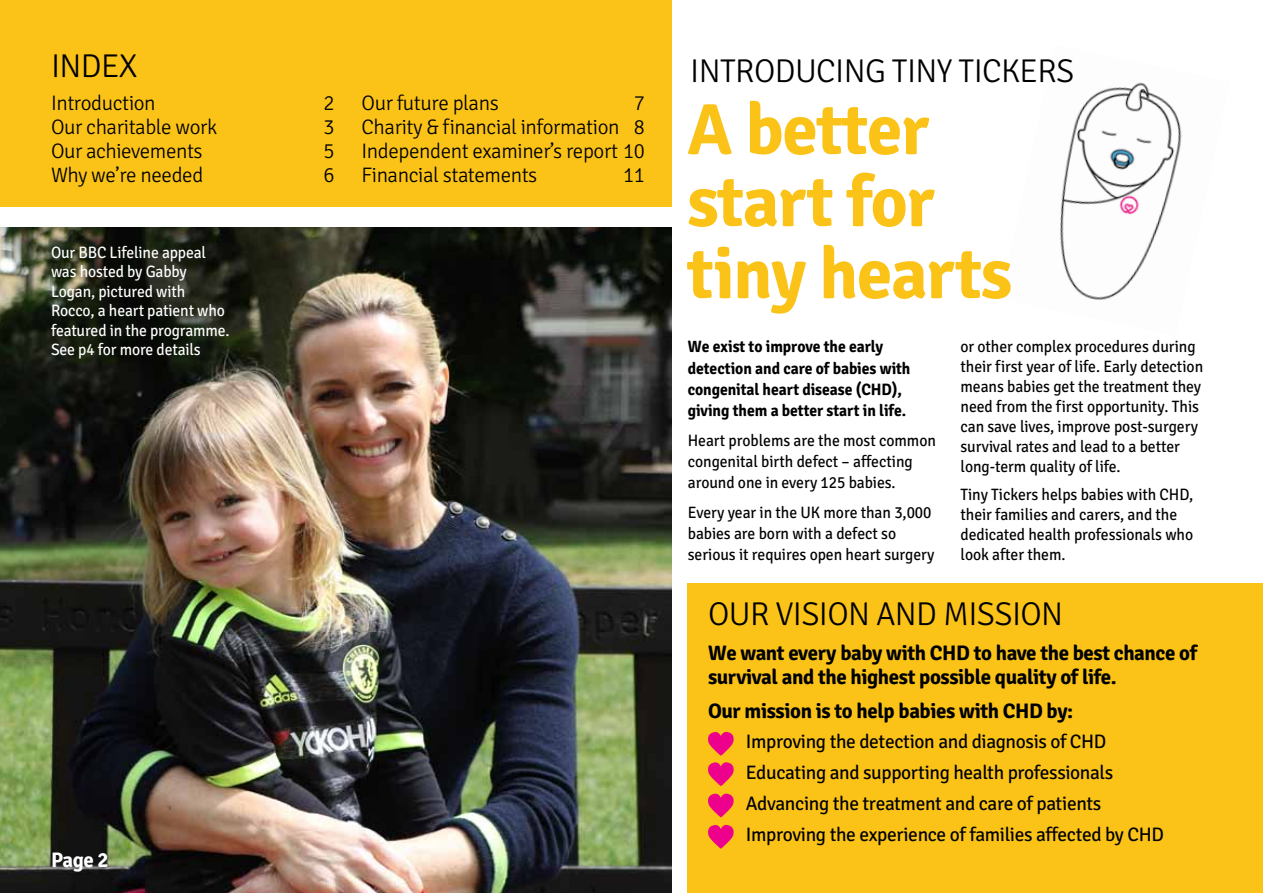
<style>
.page{position:relative;width:1263px;height:893px;background:#fff}
.page>*{position:absolute;margin:0;border:0;box-sizing:border-box;transform-origin:0 0}
.t1{font:700 72px/72px "Signika Negative";letter-spacing:-.02em;color:#fbc318}
.t2{font:300 33px "Signika Negative";letter-spacing:-.02em;color:#000}
.t3{font:300 21px/24px "Signika Negative";letter-spacing:-.02em;color:#000;text-align:justify}
.t4{font:700 21px/24px "Signika Negative";letter-spacing:-.02em;color:#000}
.t5{font:700 21px "Signika Negative";color:#fff}
.t6{font:19.5px/31px "Signika Negative";letter-spacing:-.02em;color:#000}
.t7{font:16.5px/20px "Signika Negative";letter-spacing:-.005em;color:#000;scale:.95 1}
.t8{font:16.5px/19.5px "Signika Negative";letter-spacing:-.01em;color:#fff;scale:.95 1}
.t9{font:700 16.5px/21.1px "Signika Negative";letter-spacing:-.005em;color:#000;scale:.95 1}
</style>
<div class="page">
<div style="left:687px;top:583px;width:576px;height:310px;background:#fbc318"></div>
<img style="left:0;top:227px;width:672px;height:666px">
<div style="left:0;top:0;width:672px;height:206px;background:#fbc318"></div>
<img style="left:1060px;top:82px;width:122px;height:218px">
<svg style="left:708px;top:732px;width:26px;height:24px"></svg>
<svg style="left:708px;top:762px;width:26px;height:24px"></svg>
<svg style="left:708px;top:794px;width:26px;height:23px"></svg>
<svg style="left:708px;top:825px;width:26px;height:24px"></svg>
<h2 class="t2" style="left:51px;top:48px;width:88px">index</h2>
<p class="t3" style="left:51px;top:91px;width:106px">Introduction</p>
<p class="t3" style="left:323px;top:91px;width:13px">2</p>
<p class="t3" style="left:51px;top:115px;width:168px">Our charitable work</p>
<p class="t3" style="left:323px;top:115px;width:13px">3</p>
<p class="t3" style="left:51px;top:139px;width:153px">Our achievements</p>
<p class="t3" style="left:323px;top:139px;width:13px">5</p>
<p class="t3" style="left:51px;top:163px;width:154px">Why we’re needed</p>
<p class="t3" style="left:323px;top:163px;width:13px">6</p>
<p class="t8" style="left:51px;top:243px;width:189px">Our BBC Lifeline appeal was hosted by Gabby<br>Logan, pictured with<br>Rocco, a heart patient who featured in the programme.<br>See p4 for more details</p>
<p class="t3" style="left:361px;top:91px;width:139px">Our future plans</p>
<p class="t3" style="left:361px;top:91px;width:285px;text-indent:272px">7<br>Charity &amp; financial information 8<br>Independent examiner’s report 10<br>Financial statements</p>
<p class="t3" style="left:623px;top:163px;width:23px">11</p>
<p class="t5" style="left:51px;top:847px;width:59px">Page 2</p>
<h2 class="t2" style="left:690px;top:53px;width:386px">Introduci ng ti ny tickers</h2>
<h1 class="t1" style="left:687px;top:95px;width:327px">A better start for tiny hearts</h1>
<p class="t9" style="left:688px;top:336px;width:236px">We exist to improve the early detection and care of babies with congenital heart disease (CHD), giving them a better start in life.</p>
<p class="t7" style="left:688px;top:430px;width:263px;line-height:21.1px">Heart problems are the most common congenital birth defect – affecting around one in every 125 babies.</p>
<p class="t7" style="left:688px;top:502px;width:261px;line-height:21.1px">Every year in the UK more than 3,000 babies are born with a defect so serious it requires open heart surgery</p>
<p class="t7" style="left:960px;top:337px;width:257px">or other complex procedures during their first year of life. Early detection means babies get the treatment they need from the first opportunity. This can save lives, improve post-surgery survival rates and lead to a better long-term quality of life.</p>
<p class="t7" style="left:960px;top:485px;width:246px">Tiny Tickers helps babies with CHD, their families and carers, and the dedicated health professionals who look after them.</p>
<h2 class="t2" style="left:708px;top:596px;width:21px">OUR</h2>
<h2 class="t2" style="left:775px;top:596px;width:265px">VISION and MISSION</h2>
<p class="t4" style="left:708px;top:641px;width:490px">We want every baby with CHD to have the best chance of survival and the highest possible quality of life.</p>
<p class="t4" style="left:708px;top:699px;width:367px">Our mission is to help babies with CHD by:</p>
<p class="t6" style="left:746px;top:726px;width:419px">Improving the detection and diagnosis of CHD Educating and supporting health professionals Advancing the treatment and care of patients Improving the experience of families affected by CHD</p>
</div>
